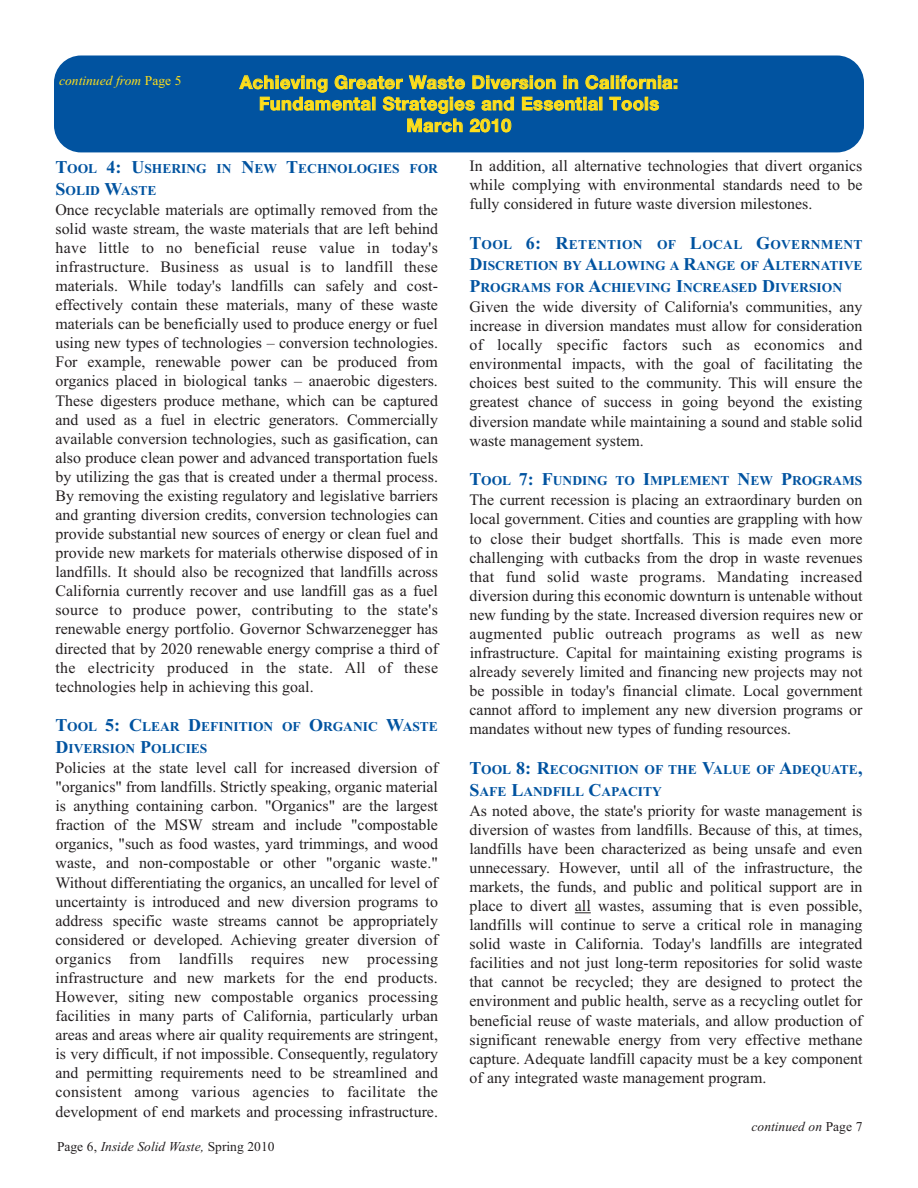
<style>
.page{position:relative;width:918px;height:1188px;background:#fff}
.page>*{position:absolute;margin:0;border:0;box-sizing:border-box;transform-origin:0 0}
.t1{font:700 18px/21.6px "Helvetica Neue LT Std";letter-spacing:.03em;color:#ffdf1b;text-align:center}
.t2{font:15.9px/19px "Times New Roman";color:#231f20;text-align:justify}
.t3{font:13.5px/21.6px "Times New Roman PS Bold MT OTF";color:#0153a0}
.t4{font:italic 13.5px "Times New Roman";color:#231f20}
.t5{font:italic 13.5px "Times New Roman";color:#ffdf1b}
.s1{font-style:normal}
.s2{font-size:18px}
</style>
<div class="page">
<svg style="left:575px;top:912px;width:16px;height:1px"></svg>
<div style="left:54px;top:56px;width:810px;height:96px;background:#0153a0;border-radius:27px"></div>
<svg style="left:239px;top:75px;width:438px;height:58px"></svg>
<p class="t5" style="left:59px;top:72px;width:124px">continued from <span class="s1">Page 5</span></p>
<p class="t1" style="left:240px;top:73px;width:440px">Achieving Greater Waste Diversion in California:<br>Fundamental Strategies and Essential Tools<br>March 2010</p>
<p class="t3" style="left:56px;top:158px;width:384px"><span class="s2">T</span>OOL <span class="s2">4: U</span>SHERING IN <span class="s2">N</span>EW <span class="s2">T</span>ECHNOLOGIES FOR<br><span class="s2">S</span>OLID <span class="s2">W</span>ASTE</p>
<p class="t2" style="left:55px;top:200px;width:384px">Once recyclable materials are optimally removed from the solid waste stream, the waste materials that are left behind have little to no beneficial reuse value in today's infrastructure. Business as usual is to landfill these materials. While today's landfills can safely and cost&shy;effectively contain these materials, many of these waste materials can be beneficially used to produce energy or fuel using new types of technologies – conversion technologies.<br>For example, renewable power can be produced from organics placed in biological tanks – anaerobic digesters.<br>These digesters produce methane, which can be captured and used as a fuel in electric generators. Commercially available conversion technologies, such as gasification, can also produce clean power and advanced transportation fuels by utilizing the gas that is created under a thermal process.<br>By removing the existing regulatory and legislative barriers and granting diversion credits, conversion technologies can provide substantial new sources of energy or clean fuel and provide new markets for materials otherwise disposed of in landfills. It should also be recognized that landfills across California currently recover and use landfill gas as a fuel source to produce power, contributing to the state's renewable energy portfolio. Governor Schwarzenegger has directed that by 2020 renewable energy comprise a third of the electricity produced in the state. All of these technologies help in achieving this goal.</p>
<p class="t3" style="left:56px;top:716px;width:384px"><span class="s2">T</span>OOL <span class="s2">5: C</span>LEAR <span class="s2">D</span>EFINITION OF <span class="s2">O</span>RGANIC <span class="s2">W</span>ASTE<br><span class="s2">D</span>IVERSION <span class="s2">P</span>OLICIES</p>
<p class="t2" style="left:55px;top:758px;width:384px">Policies at the state level call for increased diversion of "organics" from landfills. Strictly speaking, organic material is anything containing carbon. "Organics" are the largest fraction of the MSW stream and include "compostable organics, "such as food wastes, yard trimmings, and wood waste, and non-compostable or other "organic waste." Without differentiating the organics, an uncalled for level of uncertainty is introduced and new diversion programs to address specific waste streams cannot be appropriately considered or developed. Achieving greater diversion of organics from landfills requires new processing infrastructure and new markets for the end products.<br>However, siting new compostable organics processing facilities in many parts of California, particularly urban areas and areas where air quality requirements are stringent, is very difficult, if not impossible. Consequently, regulatory and permitting requirements need to be streamlined and consistent among various agencies to facilitate the development of end markets and processing infrastructure.</p>
<p class="t4" style="left:57px;top:1138px;width:219px"><span class="s1">Page 6,</span> Inside Solid Waste, <span class="s1">Spring 2010</span></p>
<p class="t2" style="left:469px;top:156px;width:395px">In addition, all alternative technologies that divert organics while complying with environmental standards need to be fully considered in future waste diversion milestones.</p>
<p class="t3" style="left:470px;top:233px;width:395px;text-align:justify"><span class="s2">T</span>OOL <span class="s2">6: R</span>ETENTION OF <span class="s2">L</span>OCAL <span class="s2">G</span>OVERNMENT <span class="s2">D</span>ISCRETION BY <span class="s2">A</span>LLOWING A <span class="s2">R</span>ANGE OF <span class="s2">A</span>LTERNATIVE <span class="s2">P</span>ROGRAMS FOR <span class="s2">A</span>CHIEVING <span class="s2">I</span>NCREASED <span class="s2">D</span>IVERSION</p>
<p class="t2" style="left:470px;top:297px;width:395px">Given the wide diversity of California's communities, any increase in diversion mandates must allow for consideration of locally specific factors such as economics and environmental impacts, with the goal of facilitating the choices best suited to the community. This will ensure the greatest chance of success in going beyond the existing diversion mandate while maintaining a sound and stable solid waste management system.</p>
<p class="t3" style="left:470px;top:470px;width:394px"><span class="s2">T</span>OOL <span class="s2">7: F</span>UNDING TO <span class="s2">I</span>MPLEMENT <span class="s2">N</span>EW <span class="s2">P</span>ROGRAMS</p>
<p class="t2" style="left:469px;top:490px;width:395px">The current recession is placing an extraordinary burden on local government. Cities and counties are grappling with how to close their budget shortfalls. This is made even more challenging with cutbacks from the drop in waste revenues that fund solid waste programs. Mandating increased diversion during this economic downturn is untenable without new funding by the state. Increased diversion requires new or augmented public outreach programs as well as new infrastructure. Capital for maintaining existing programs is already severely limited and financing new projects may not be possible in today's financial climate. Local government cannot afford to implement any new diversion programs or mandates without new types of funding resources.</p>
<p class="t3" style="left:470px;top:758px;width:394px"><span class="s2">T</span>OOL <span class="s2">8: R</span>ECOGNITION OF THE <span class="s2">V</span>ALUE OF <span class="s2">A</span>DEQUATE<span class="s2">,<br>S</span>AFE <span class="s2">L</span>ANDFILL <span class="s2">C</span>APACITY</p>
<p class="t2" style="left:469px;top:801px;width:395px">As noted above, the state's priority for waste management is diversion of wastes from landfills. Because of this, at times, landfills have been characterized as being unsafe and even unnecessary. However, until all of the infrastructure, the markets, the funds, and public and political support are in place to divert all wastes, assuming that is even possible, landfills will continue to serve a critical role in managing solid waste in California. Today's landfills are integrated facilities and not just long-term repositories for solid waste that cannot be recycled; they are designed to protect the environment and public health, serve as a recycling outlet for beneficial reuse of waste materials, and allow production of significant renewable energy from very effective methane capture. Adequate landfill capacity must be a key component of any integrated waste management program.</p>
<p class="t4" style="left:752px;top:1119px;width:112px">continued on <span class="s1">Page 7</span></p>
</div>
